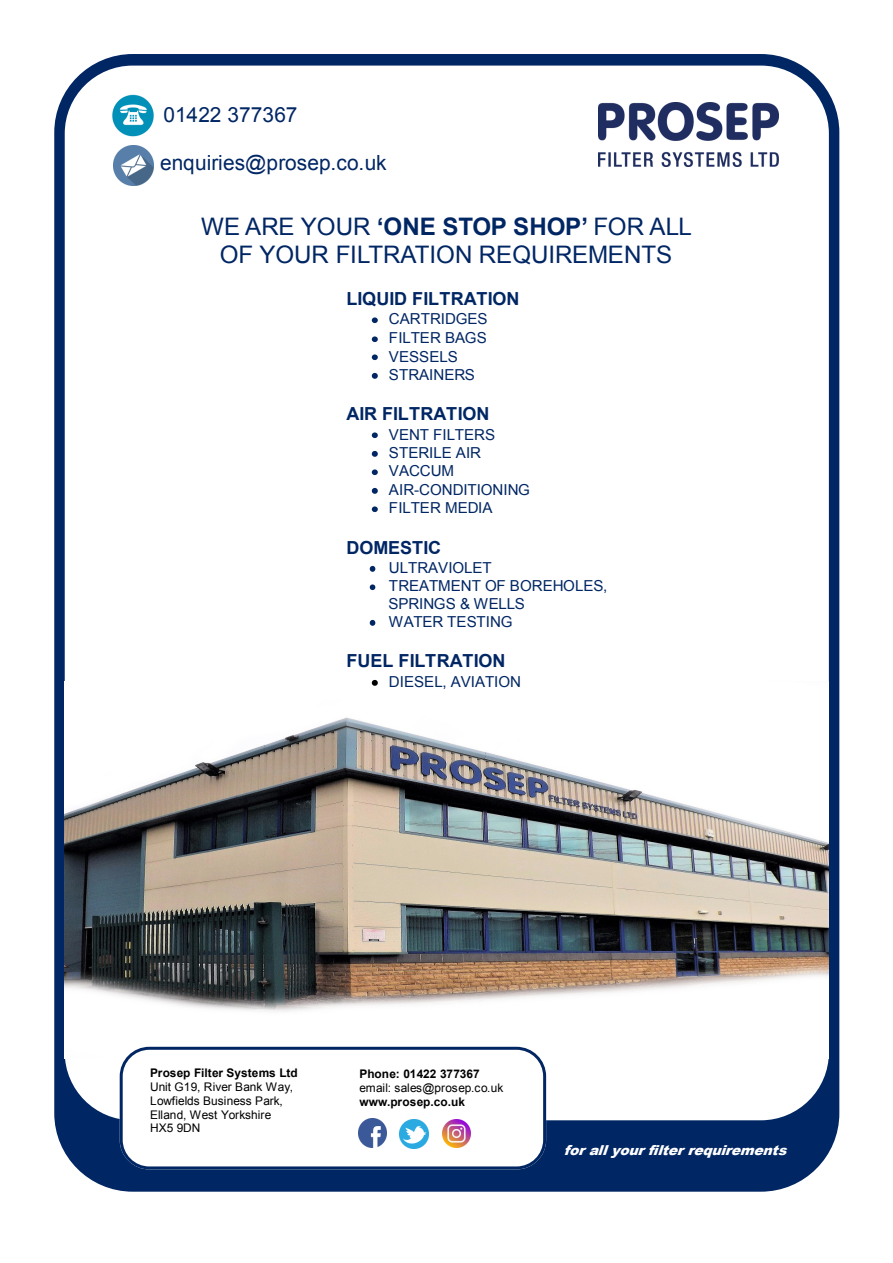
<style>
.page{position:relative;width:893px;height:1263px;background:#fff}
.page>*{position:absolute;margin:0;border:0;box-sizing:border-box;transform-origin:0 0}
.t1{font:24.15px "Arial";color:#002664}
.t2{font:20.85px "Arial";letter-spacing:-.005em;color:#002664}
.t3{font:700 18px "Arial";color:#002664}
.t4{font:15.15px "Arial";color:#002664}
.t5{font:italic 900 13.65px "Arial";letter-spacing:-.01em;color:#fff}
.t6{font:700 11.85px/13.6px "Arial";letter-spacing:-.005em;color:#000}
.t7{font:11.85px/13.6px "Arial";letter-spacing:.005em;color:#000}
.s1{font-weight:700}
.s2{font-weight:400}
</style>
<div class="page">
<div style="left:54px;top:54px;width:785px;height:1138px;background:#002664;border-radius:78px"></div>
<div style="left:65px;top:66px;width:764px;height:1054px;background:#fff;border-radius:68px"></div>
<img style="left:65px;top:717px;width:763px;height:330px">
<svg style="left:120px;top:1047px;width:426px;height:122px"></svg>
<div style="left:355px;top:1052px;width:172px;height:98px;background:#fff"></div>
<div style="left:146px;top:1052px;width:209px;height:96px;background:#fff"></div>
<img style="left:371px;top:317px;width:7px;height:62px">
<img style="left:371px;top:432px;width:7px;height:81px">
<img style="left:369px;top:565px;width:7px;height:26px">
<img style="left:369px;top:619px;width:7px;height:7px">
<img style="left:371px;top:679px;width:7px;height:7px">
<img style="left:112px;top:94px;width:42px;height:43px">
<img style="left:113px;top:145px;width:40px;height:40px">
<img style="left:358px;top:1119px;width:29px;height:28px">
<img style="left:443px;top:1119px;width:28px;height:28px">
<img style="left:400px;top:1120px;width:28px;height:28px">
<img style="left:598px;top:103px;width:180px;height:64px">
<p class="t2" style="left:163px;top:103px;width:135px">01422 377367</p>
<p class="t2" style="left:160px;top:151px;width:228px">enquiries@prosep.co.uk</p>
<p class="t1" style="left:201px;top:213px;width:492px">WE ARE YOUR <span class="s1">‘ONE STOP SHOP’</span> FOR ALL</p>
<p class="t1" style="left:220px;top:241px;width:454px">OF YOUR FILTRATION REQUIREMENTS</p>
<p class="t3" style="left:346px;top:289px;width:175px">LIQUID FILTRATION</p>
<p class="t4" style="left:389px;top:311px;width:100px">CARTRIDGES</p>
<p class="t4" style="left:389px;top:329px;width:99px">FILTER BAGS</p>
<p class="t4" style="left:389px;top:348px;width:70px">VESSELS</p>
<p class="t4" style="left:389px;top:366px;width:88px">STRAINERS</p>
<p class="t3" style="left:346px;top:404px;width:144px">AIR FILTRATION</p>
<p class="t4" style="left:389px;top:426px;width:108px">VENT FILTERS</p>
<p class="t4" style="left:389px;top:444px;width:94px">STERILE AIR</p>
<p class="t4" style="left:389px;top:463px;width:67px">VACCUM</p>
<p class="t4" style="left:389px;top:481px;width:142px">AIR-CONDITIONING</p>
<p class="t4" style="left:389px;top:499px;width:105px">FILTER MEDIA</p>
<p class="t3" style="left:346px;top:537px;width:96px">DOMESTIC</p>
<p class="t4" style="left:389px;top:559px;width:104px">ULTRAVIOLET</p>
<p class="t4" style="left:389px;top:578px;width:220px">TREATMENT OF BOREHOLES,</p>
<p class="t4" style="left:389px;top:595px;width:138px">SPRINGS &amp; WELLS</p>
<p class="t4" style="left:389px;top:613px;width:125px">WATER TESTING</p>
<p class="t3" style="left:346px;top:651px;width:161px">FUEL FILTRATION</p>
<p class="t4" style="left:389px;top:673px;width:134px">DIESEL, AVIATION</p>
<p class="t6" style="left:150px;top:1066px;width:149px">Prosep Filter Systems Ltd<br><span class="s2">Unit G19, River Bank Way,</span></p>
<p class="t7" style="left:150px;top:1094px;width:134px">Lowfields Business Park,<br>Elland, West Yorkshire<br>HX5 9DN</p>
<p class="t6" style="left:359px;top:1067px;width:122px">Phone: 01422 377367</p>
<p class="t7" style="left:359px;top:1081px;width:145px">email: sales@prosep.co.uk</p>
<p class="t6" style="left:359px;top:1095px;width:107px">www.prosep.co.uk</p>
<p class="t5" style="left:564px;top:1140px;width:224px">for all your filter requirements</p>
</div>
